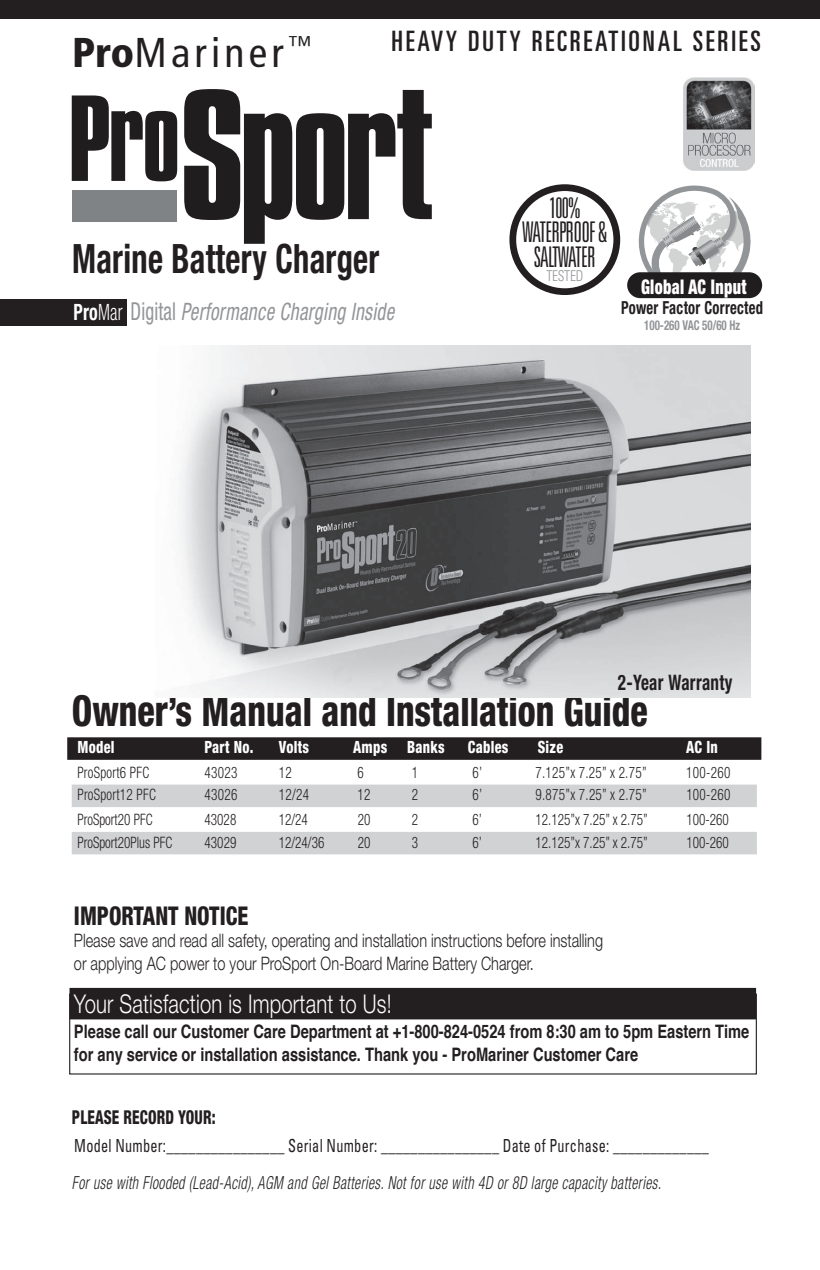
<style>
.page{position:relative;width:820px;height:1270px;background:#fff}
.page>*{position:absolute;margin:0;border:0;box-sizing:border-box;transform-origin:0 0}
.t1{font:800 condensed 42.75px "Helvetica Neue LT Std";color:#231f20;scale:.84 1}
.t2{font:condensed 41.62px "Frutiger LT Pro";letter-spacing:.1em;color:#231f20}
.t3{font:700 condensed 40.5px "Helvetica Neue LT Std";letter-spacing:.01em;color:#231f20;scale:.8 1}
.t4{font:300 ultra-condensed 28.35px/24.8px "Univers LT Std";letter-spacing:-.03em;color:#231f20;text-align:center;scale:.91 1}
.t5{font:ultra-condensed 28.12px "Univers LT Std";letter-spacing:.1em;color:#231f20}
.t6{font:300 25.88px "Helvetica Neue LT Std";letter-spacing:.01em;color:#fff;scale:.78 1}
.t7{font:800 condensed 25.88px "Helvetica Neue LT Std";color:#231f20;scale:.84 1}
.t8{font:italic condensed 24.07px "Helvetica Neue LT Std";letter-spacing:.02em;color:#939598;scale:.79 1}
.t9{font:700 condensed 21.38px "Helvetica Neue LT Std";letter-spacing:.02em;color:#231f20;scale:.8 1}
.t10{font:900 condensed 20.25px "Helvetica Neue LT Std";letter-spacing:.02em;color:#fff;scale:.79 1}
.t11{font:800 condensed 19.12px "Helvetica Neue LT Std";letter-spacing:.01em;color:#231f20;scale:.78 1}
.t12{font:700 18.45px/22.5px "Helvetica";color:#231f20;scale:.79 1}
.t13{font:300 18.45px/22.5px "Helvetica Neue LT Std";color:#231f20;scale:.78 1}
.t14{font:italic 300 condensed 18px "Helvetica Neue LT Std";letter-spacing:.03em;color:#231f20;scale:.79 1}
.t15{font:condensed 18px "Univers LT Std";letter-spacing:.02em;color:#231f20;scale:.79 1}
.t16{font:700 condensed 18px "Helvetica Neue LT Std";letter-spacing:.02em;color:#231f20;scale:.81 1}
.t17{font:800 condensed 16.88px "Helvetica Neue LT Std";letter-spacing:.02em;color:#fff;scale:.84 1}
.t18{font:300 condensed 15.75px "Helvetica Neue LT Std";color:#231f20;scale:.84 1}
.t19{font:300 condensed 15.75px "Helvetica Neue LT Std";letter-spacing:.02em;color:#231f20;scale:.84 1}
.t20{font:300 condensed 14.85px "Univers LT Std";letter-spacing:-.02em;color:#939598;scale:.91 1}
.t21{font:700 condensed 13.5px "Helvetica Neue LT Std";color:#939598;scale:.81 1}
.s1{font-weight:900}
.s2{font-weight:700;font-style:normal;font-size:22.5px;color:#fff}
.s3{font-weight:300;font-style:normal;font-size:22.5px;color:#fff}
.s4{font-style:normal;font-size:24.75px}
</style>
<div class="page">
<div style="left:0;top:0;width:820px;height:19px;background:#231f20"></div>
<div style="left:0;top:299px;width:126px;height:26px;background:#231f20"></div>
<div style="left:67px;top:737px;width:694px;height:22px;background:#231f20"></div>
<div style="left:72px;top:784px;width:684px;height:23px;background:#d1d2d4"></div>
<div style="left:72px;top:831px;width:684px;height:23px;background:#d1d2d4"></div>
<div style="left:69px;top:987px;width:687px;height:32px;background:#231f20"></div>
<svg style="left:72px;top:95px;width:105px;height:86px"></svg>
<div style="left:72px;top:190px;width:104px;height:31px;background:#808385"></div>
<svg style="left:184px;top:89px;width:248px;height:155px"></svg>
<div style="left:627px;top:272px;width:135px;height:26px;background:#201d1e;border-radius:13px"></div>
<svg style="left:636px;top:185px;width:117px;height:114px"></svg>
<img style="left:683px;top:77px;width:71px;height:94px">
<img style="left:180px;top:345px;width:570px;height:352px">
<div style="left:509px;top:184px;width:111px;height:111px;border:7px solid #231f20;border-radius:50%"></div>
<h2 class="t2" style="left:72px;top:28px;width:241px"><span class="s1">Pro</span>Mariner<sup>™</sup></h2>
<h3 class="t5" style="left:391px;top:25px;width:371px">HEAVY DUTY RECREATIONAL SERIES</h3>
<h3 class="t3" style="left:72px;top:234px;width:385px">Marine Battery Charger</h3>
<h3 class="t8" style="left:74px;top:298px;width:407px"><span class="s2">Pro</span><span class="s3">Mar</span> <span class="s4">Digital</span> Performance Charging Inside</h3>
<h3 class="t4" style="left:522px;top:195px;width:95px">100%<br>WATERPROOF &amp;<br>SALTWATER</h3>
<p class="t20" style="left:546px;top:266px;width:42px">TESTED</p>
<p class="t10" style="left:641px;top:274px;width:135px">Global AC Input</p>
<p class="t16" style="left:621px;top:296px;width:177px">Power Factor Corrected</p>
<p class="t21" style="left:644px;top:316px;width:120px">100-260 VAC 50/60 Hz</p>
<h3 class="t9" style="left:618px;top:669px;width:145px">2-Year Warranty</h3>
<h1 class="t1" style="left:72px;top:684px;width:687px">Owner’s Manual and Installation Guide</h1>
<p class="t17" style="left:77px;top:736px;width:46px">Model</p>
<p class="t17" style="left:204px;top:736px;width:60px">Part No.</p>
<p class="t17" style="left:279px;top:736px;width:38px">Volts</p>
<p class="t17" style="left:353px;top:736px;width:111px">Amps Banks</p>
<p class="t17" style="left:468px;top:736px;width:50px">Cables</p>
<p class="t17" style="left:537px;top:736px;width:32px">Size</p>
<p class="t17" style="left:686px;top:736px;width:39px">AC In</p>
<p class="t19" style="left:77px;top:763px;width:87px">ProSport6 PFC</p>
<p class="t18" style="left:204px;top:763px;width:41px">43023</p>
<p class="t18" style="left:279px;top:763px;width:17px">12</p>
<p class="t18" style="left:357px;top:763px;width:9px">6</p>
<p class="t18" style="left:411px;top:763px;width:9px">1</p>
<p class="t18" style="left:472px;top:763px;width:13px">6’</p>
<p class="t18" style="left:535px;top:763px;width:134px">7.125”x 7.25” x 2.75”</p>
<p class="t18" style="left:686px;top:763px;width:54px">100-260</p>
<p class="t19" style="left:77px;top:785px;width:95px">ProSport12 PFC</p>
<p class="t18" style="left:204px;top:785px;width:41px">43026</p>
<p class="t18" style="left:279px;top:785px;width:37px">12/24</p>
<p class="t18" style="left:357px;top:785px;width:17px">12</p>
<p class="t18" style="left:411px;top:785px;width:9px">2</p>
<p class="t18" style="left:472px;top:785px;width:13px">6’</p>
<p class="t18" style="left:535px;top:785px;width:134px">9.875”x 7.25” x 2.75”</p>
<p class="t18" style="left:686px;top:785px;width:54px">100-260</p>
<p class="t18" style="left:77px;top:810px;width:91px">ProSport20 PFC</p>
<p class="t18" style="left:204px;top:810px;width:39px">43028</p>
<p class="t18" style="left:279px;top:810px;width:36px">12/24</p>
<p class="t18" style="left:357px;top:810px;width:17px">20</p>
<p class="t18" style="left:411px;top:810px;width:9px">2</p>
<p class="t18" style="left:472px;top:810px;width:13px">6’</p>
<p class="t18" style="left:535px;top:810px;width:135px">12.125”x 7.25” x 2.75”</p>
<p class="t18" style="left:686px;top:810px;width:52px">100-260</p>
<p class="t18" style="left:77px;top:833px;width:115px">ProSport20Plus PFC</p>
<p class="t18" style="left:205px;top:833px;width:39px">43029</p>
<p class="t18" style="left:279px;top:833px;width:56px">12/24/36</p>
<p class="t18" style="left:357px;top:833px;width:17px">20</p>
<p class="t18" style="left:411px;top:833px;width:9px">3</p>
<p class="t18" style="left:472px;top:833px;width:13px">6’</p>
<p class="t18" style="left:535px;top:833px;width:135px">12.125”x 7.25” x 2.75”</p>
<p class="t18" style="left:686px;top:833px;width:52px">100-260</p>
<h3 class="t7" style="left:74px;top:899px;width:209px">IMPORTANT NOTICE</h3>
<p class="t13" style="left:74px;top:929px;width:680px">Please save and read all safety, operating and installation instructions before installing or applying AC power to your ProSport On-Board Marine Battery Charger.</p>
<h3 class="t6" style="left:74px;top:987px;width:409px">Your Satisfaction is Important to Us!</h3>
<p class="t12" style="left:74px;top:1020px;width:856px">Please call our Customer Care Department at +1-800-824-0524 from 8:30 am to 5pm Eastern Time for any service or installation assistance. Thank you - ProMariner Customer Care</p>
<p class="t11" style="left:72px;top:1105px;width:186px">PLEASE RECORD YOUR:</p>
<p class="t15" style="left:74px;top:1134px;width:805px">Model Number:________________ Serial Number: ________________ Date of Purchase: _____________</p>
<p class="t14" style="left:72px;top:1171px;width:747px">For use with Flooded (Lead-Acid), AGM and Gel Batteries. Not for use with 4D or 8D large capacity batteries.</p>
</div>
